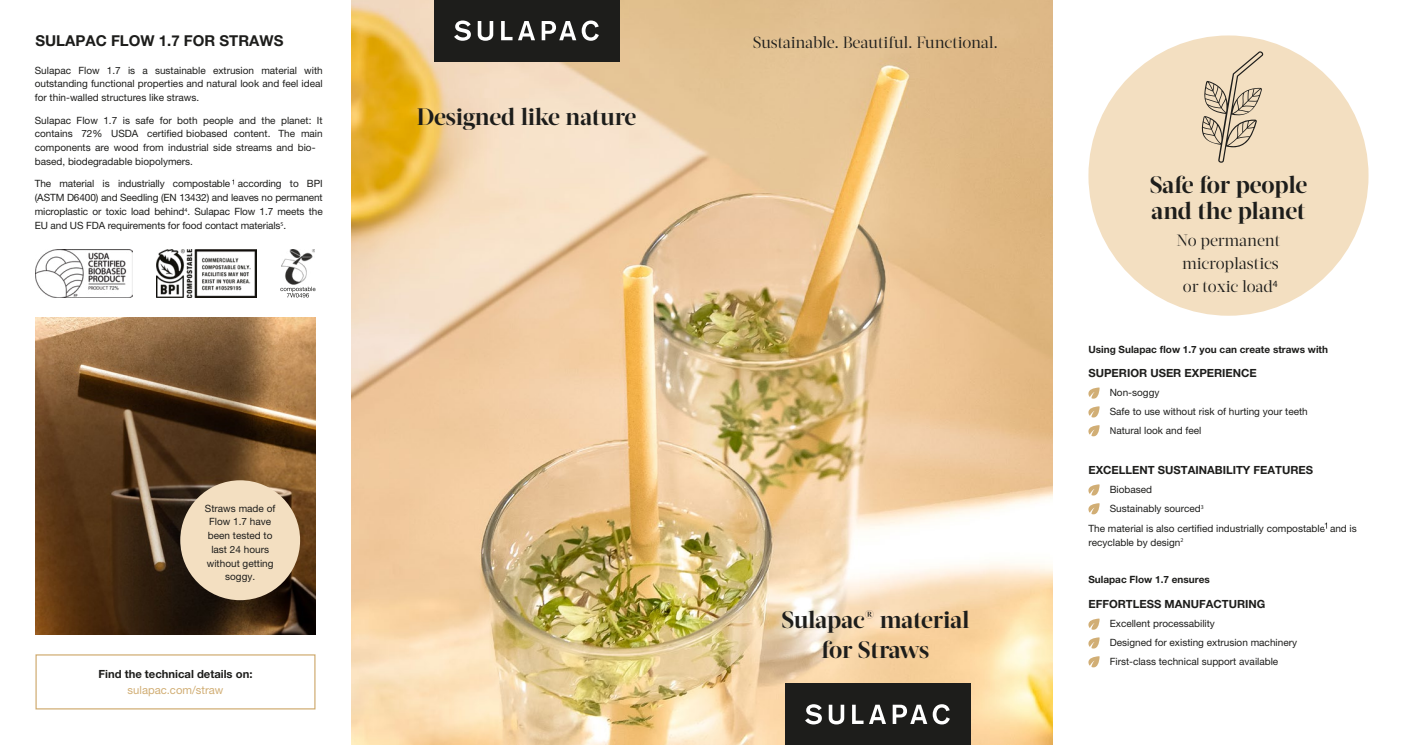
<style>
.page{position:relative;width:1404px;height:745px;background:#fff}
.page>*{position:absolute;margin:0;border:0;box-sizing:border-box;transform-origin:0 0}
.t1{font:700 23.75px/30.1px "Acta Display";letter-spacing:-.015em;color:#1d1d1b;text-align:center}
.t2{font:16.25px/22.8px "Acta Display";letter-spacing:-.01em;color:#1d1d1b;text-align:center}
.t3{font:700 15px "Helvetica Neue LT Pro";color:#1d1d1b}
.t4{font:700 11.25px "Helvetica Neue LT Pro";color:#1d1d1b}
.t5{font:11.25px "Helvetica Neue LT Pro";color:#d1ae75}
.t6{font:10px/13.8px "Helvetica Neue LT Pro";color:#1d1d1b}
.t7{font:700 10px "Helvetica Neue LT Pro";color:#1d1d1b}
.s1{font-family:"Myriad Pro"}
</style>
<div class="page">
<div style="left:1088px;top:35px;width:280px;height:280px;background:#f3dfc1;border-radius:50%"></div>
<img style="left:351px;top:0;width:701px;height:744px">
<div style="left:433px;top:0;width:186px;height:61px;background:#1d1d1b"></div>
<svg style="left:454px;top:21px;width:145px;height:20px"></svg>
<div style="left:784px;top:683px;width:186px;height:61px;background:#1d1d1b"></div>
<svg style="left:805px;top:704px;width:144px;height:20px"></svg>
<svg style="left:1201px;top:51px;width:61px;height:112px"></svg>
<div style="left:35px;top:654px;width:280px;height:55px;border:1px solid #d1ae75"></div>
<img style="left:35px;top:249px;width:98px;height:48px">
<img style="left:156px;top:249px;width:101px;height:48px">
<img style="left:281px;top:249px;width:34px;height:35px">
<svg style="left:280px;top:286px;width:35px;height:11px"></svg>
<img style="left:35px;top:317px;width:280px;height:316px">
<div style="left:180px;top:480px;width:120px;height:119px;background:#f3dfc1;border-radius:50%"></div>
<svg style="left:1088px;top:484px;width:11px;height:11px"></svg>
<svg style="left:1088px;top:503px;width:11px;height:11px"></svg>
<svg style="left:1088px;top:387px;width:11px;height:11px"></svg>
<svg style="left:1088px;top:406px;width:11px;height:11px"></svg>
<svg style="left:1088px;top:425px;width:11px;height:11px"></svg>
<svg style="left:1088px;top:618px;width:11px;height:11px"></svg>
<svg style="left:1088px;top:637px;width:11px;height:11px"></svg>
<svg style="left:1088px;top:656px;width:11px;height:11px"></svg>
<h3 class="t3" style="left:35px;top:32px;width:249px">SULAPAC FLOW 1.7 FOR STRAWS</h3>
<p class="t6" style="left:35px;top:63px;width:289px;text-align:justify">Sulapac Flow 1.7 is a sustainable extrusion material with outstanding functional properties and natural look and feel ideal for thin-walled structures like straws.</p>
<p class="t6" style="left:35px;top:113px;width:289px">Sulapac Flow 1.7 is safe for both people and the planet: It contains 72% USDA certified biobased content. The main components are wood from industrial side streams and bio&shy;based, biodegradable biopolymers.</p>
<p class="t6" style="left:35px;top:176px;width:289px;text-align:justify">The material is industrially compostable according to BPI (ASTM D6400) and Seedling (EN 13432) and leaves no permanent microplastic or toxic load behind<sup>4</sup>. Sulapac Flow 1.7 meets the EU and US FDA requirements for food contact materials<sup>5</sup>.</p>
<h1 class="t1" style="left:416px;top:102px;width:221px">Designed like nature</h1>
<p class="t6" style="left:205px;top:500px;width:72px;text-align:center">Straws made of<br>Flow 1.7 have been tested to last 24 hours without getting soggy.</p>
<p class="t4" style="left:98px;top:666px;width:155px">Find the technical details on:</p>
<p class="t5" style="left:128px;top:683px;width:97px">sulapac.com/straw</p>
<h2 class="t2" style="left:752px;top:31px;width:247px">Sustainable. Beautiful. Functional.</h2>
<h1 class="t1" style="left:781px;top:604px;width:189px">Sulapac<sup>®</sup> material for Straws</h1>
<h1 class="t1" style="left:1149px;top:173px;width:159px;line-height:25.1px;text-align:left">Safe for people and the planet</h1>
<h2 class="t2" style="left:1176px;top:229px;width:105px">No permanent microplastics or toxic load<sup>4</sup></h2>
<p class="t7" style="left:1088px;top:343px;width:241px">Using Sulapac flow 1.7 you can create straws with</p>
<p class="t4" style="left:1088px;top:366px;width:170px">SUPERIOR USER EXPERIENCE</p>
<p class="t6" style="left:1109px;top:383px;width:199px;line-height:18.6px">Non-soggy<br>Safe to use without risk of hurting your teeth<br><span class="s1">N</span>atural look and feel</p>
<p class="t4" style="left:1088px;top:463px;width:226px">EXCELLENT SUSTAINABILITY FEATURES</p>
<p class="t6" style="left:1109px;top:479px;width:95px;line-height:18.8px">Biobased<br>Sustainably sourced<sup>3</sup></p>
<p class="t6" style="left:1088px;top:521px;width:270px">The material is also certified industrially compostable and is recyclable by design<sup>2</sup></p>
<p class="t7" style="left:1088px;top:573px;width:123px">Sulapac Flow 1.7 ensures</p>
<p class="t4" style="left:1088px;top:597px;width:178px">EFFORTLESS MANUFACTURING</p>
<p class="t6" style="left:1109px;top:613px;width:189px;line-height:18.8px">Excellent processability<br>Designed for existing extrusion machinery<br>First-class technical support available</p>
</div>
